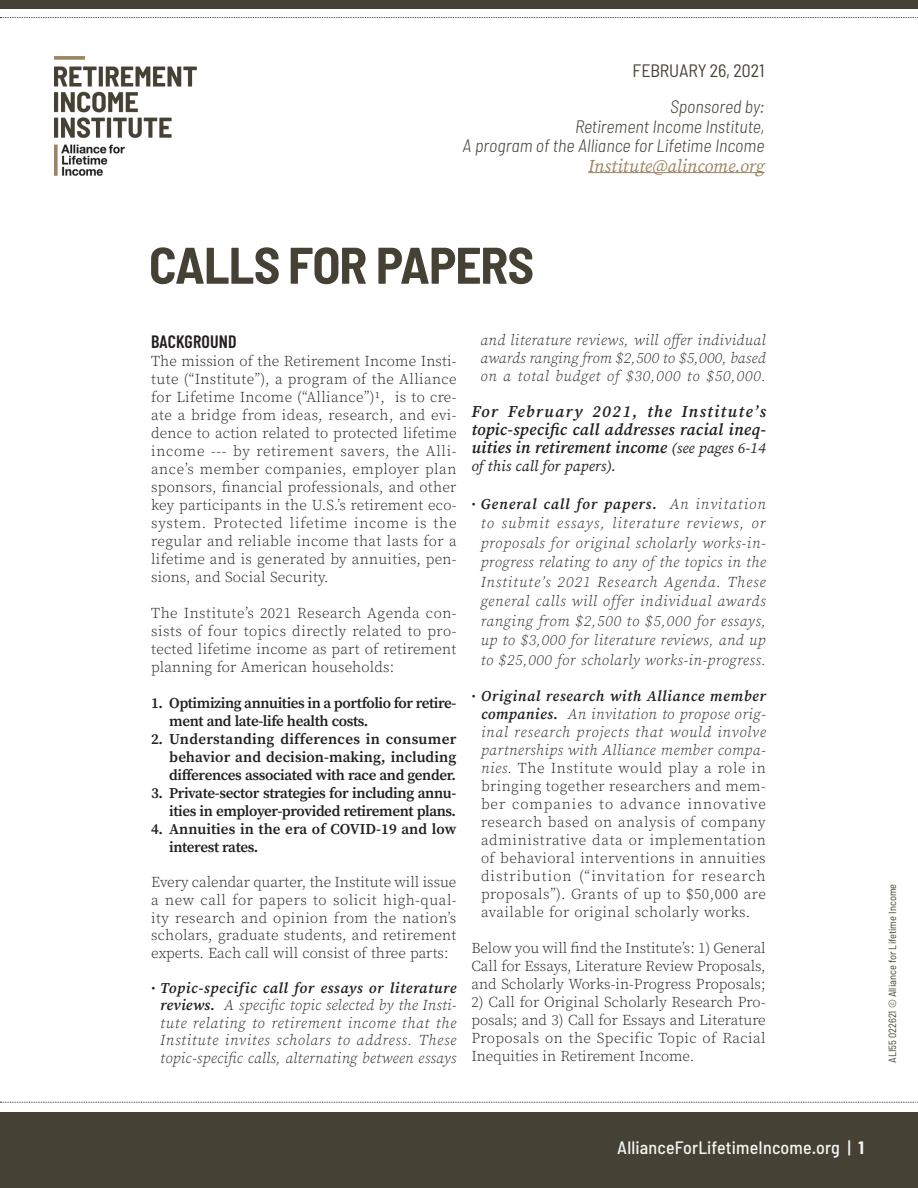
<style>
.page{position:relative;width:918px;height:1188px;background:#fff}
.page>*{position:absolute;margin:0;border:0;box-sizing:border-box;transform-origin:0 0}
.t1{font:700 semi-condensed 51.45px "Barlow";letter-spacing:-.02em;color:#454135}
.t2{font:italic 300 semi-condensed 18px "Barlow";color:#454135}
.t3{font:500 semi-condensed 18px "Barlow";letter-spacing:.01em;color:#f3f6f4}
.t4{font:italic 18px "Source Serif Pro";letter-spacing:-.005em;color:#9d8461}
.t5{font:semi-condensed 18px "Barlow";letter-spacing:-.005em;color:#454135}
.Paragraph_Style_1{font:600 18px "Barlow Condensed";letter-spacing:.01em;color:#231f20}
.Paragraph_Style_1-2{font:italic 600 16.5px/18px "Source Serif Pro";letter-spacing:.01em;color:#231f20;text-align:justify}
.Paragraph_Style_1-3{font:300 15px/18px "Source Serif Pro";letter-spacing:.01em;color:#231f20;text-align:justify}
.Paragraph_Style_1-4{font:italic 300 15px/19.5px "Source Serif Pro";letter-spacing:.02em;color:#231f20;text-align:justify}
.t6{font:600 15px/18px "Source Serif Pro";letter-spacing:-.025em;color:#231f20}
.t7{font:600 15px/18px "Source Serif Pro";color:#231f20}
.Paragraph_Style_1-5{font:italic 15px "Source Serif Pro";letter-spacing:.01em;color:#231f20}
.t8{font:semi-condensed 10.5px "Barlow";color:#454135}
.s1{font-style:normal}
.s2{font-weight:600}
.s3{font-weight:400;font-size:15px}
.s4{font-weight:600;font-style:italic}
.s5{font-style:italic}
.s6{font-weight:700}
</style>
<div class="page">
<div style="left:0;top:1112px;width:918px;height:76px;background:#454135"></div>
<svg style="left:0;top:1102px;width:918px;height:1px"></svg>
<svg style="left:0;top:17px;width:918px;height:1px"></svg>
<div style="left:0;top:0;width:918px;height:9px;background:#454135"></div>
<img style="left:54px;top:56px;width:142px;height:119px">
<hr style="left:588px;top:172px;width:176px;height:1px;background:#9d8461">
<p class="t5" style="left:633px;top:60px;width:133px">FEBRUARY 26, 2021</p>
<p class="t2" style="left:670px;top:96px;width:96px">Sponsored by:</p>
<p class="t2" style="left:575px;top:115px;width:191px">Retirement Income Institute,</p>
<p class="t2" style="left:463px;top:135px;width:303px">A program of the Alliance for Lifetime Income</p>
<p class="t4" style="left:588px;top:154px;width:178px">Institute@alincome.org</p>
<p class="t1" style="left:149px;top:233px;width:387px">CALLS FOR PAPERS</p>
<p class="Paragraph_Style_1" style="left:151px;top:330px;width:87px">BACKGROUND</p>
<p class="Paragraph_Style_1-3" style="left:151px;top:352px;width:307px">The mission of the Retirement Income Insti&shy;tute (“Institute”), a program of the Alliance for Lifetime Income (“Alliance”)1, is to cre&shy;ate a bridge from ideas, research, and evi&shy;dence to action related to protected lifetime income --- by retirement savers, the Alli&shy;ance’s member companies, employer plan sponsors, financial professionals, and other key participants in the U.S.’s retirement eco&shy;system. Protected lifetime income is the regular and reliable income that lasts for a lifetime and is generated by annuities, pen&shy;sions, and Social Security.</p>
<p class="Paragraph_Style_1-3" style="left:151px;top:604px;width:307px">The Institute’s 2021 Research Agenda con&shy;sists of four topics directly related to pro&shy;tected lifetime income as part of retirement planning for American households:</p>
<p class="t6" style="left:169px;top:694px;width:289px;text-indent:-18px">1. Optimizing annuities in a portfolio for retire&shy;ment and late-life health costs.</p>
<p class="t6" style="left:169px;top:730px;width:289px;text-align:justify;text-indent:-18px">2. Understanding differences in consumer behavior and decision-making, including differences associated with race and gender.</p>
<p class="t6" style="left:151px;top:784px;width:307px;text-align:right">3. Private-sector strategies for including annu&shy;ities in employer-provided retirement plans.</p>
<p class="t7" style="left:169px;top:820px;width:289px;text-indent:-18px">4. Annuities in the era of COVID-19 and low interest rates.</p>
<p class="Paragraph_Style_1-3" style="left:151px;top:874px;width:307px;line-height:17.5px">Every calendar quarter, the Institute will issue a new call for papers to solicit high-qual&shy;ity research and opinion from the nation’s scholars, graduate students, and retirement experts. Each call will consist of three parts:</p>
<p class="Paragraph_Style_1-4" style="left:160px;top:979px;width:298px;line-height:17.5px;text-indent:-9px"><span class="s1">•</span> <span class="s2">Topic-specific call for essays or literature reviews.</span> A specific topic selected by the Insti&shy;tute relating to retirement income that the Institute invites scholars to address. These topic-specific calls, alternating between essays</p>
<p class="Paragraph_Style_1-4" style="left:480px;top:332px;width:287px;line-height:18px">and literature reviews, will offer individual awards ranging from $2,500 to $5,000, based on a total budget of $30,000 to $50,000.</p>
<p class="Paragraph_Style_1-2" style="left:471px;top:403px;width:296px">For February 2021, the Institute’s topic-specific call addresses racial ineq&shy;uities in retirement income <span class="s3">(see pages 6-14</span></p>
<p class="Paragraph_Style_1-5" style="left:471px;top:456px;width:146px">of this call for papers).</p>
<p class="Paragraph_Style_1-4" style="left:481px;top:494px;width:287px;text-indent:-9px"><span class="s1">•</span> <span class="s2">General call for papers.</span> An invitation to submit essays, literature reviews, or proposals for original scholarly works-in&shy;progress relating to any of the topics in the Institute’s 2021 Research Agenda. These general calls will offer individual awards ranging from $2,500 to $5,000 for essays, up to $3,000 for literature reviews, and up to $25,000 for scholarly works-in-progress.</p>
<p class="Paragraph_Style_1-3" style="left:481px;top:687px;width:286px;text-indent:-10px">• <span class="s4">Original research with Alliance member companies.</span> <span class="s5">An invitation to propose orig&shy;inal research projects that would involve partnerships with Alliance member compa&shy;nies.</span> The Institute would play a role in bringing together researchers and mem&shy;ber companies to advance innovative research based on analysis of company administrative data or implementation of behavioral interventions in annuities distribution (“invitation for research proposals”). Grants of up to $50,000 are available for original scholarly works.</p>
<p class="Paragraph_Style_1-3" style="left:471px;top:939px;width:296px">Below you will find the Institute’s: 1) General Call for Essays, Literature Review Proposals, and Scholarly Works-in-Progress Proposals;</p>
<p class="Paragraph_Style_1-3" style="left:471px;top:993px;width:296px">2) Call for Original Scholarly Research Pro&shy;posals; and 3) Call for Essays and Literature Proposals on the Specific Topic of Racial Inequities in Retirement Income.</p>
<p class="t8" style="left:886px;top:1063px;width:181px;rotate:-90deg">ALI55 022621 © Alliance for Lifetime Income</p>
<p class="t3" style="left:617px;top:1136px;width:248px">AllianceForLifetimeIncome.org | <span class="s6">1</span></p>
</div>
